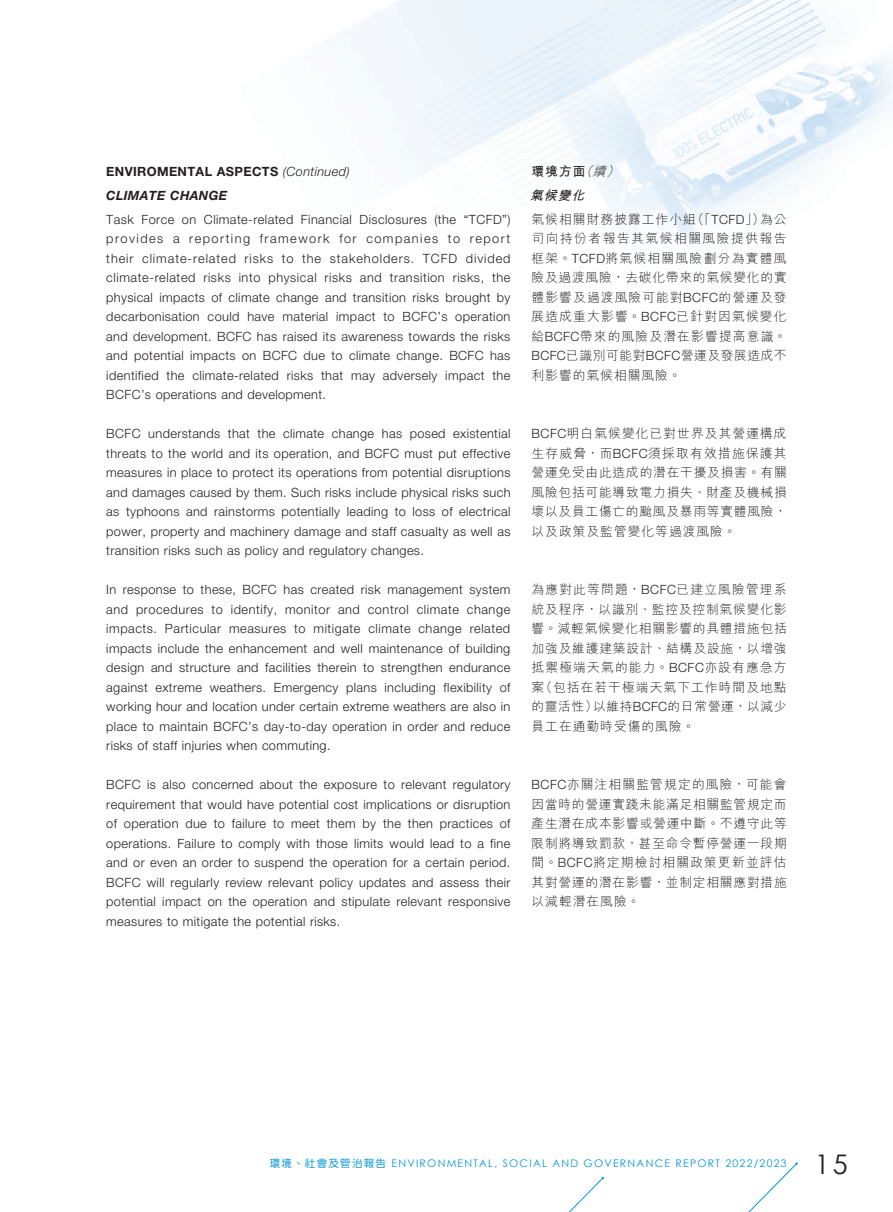
<style>
.page{position:relative;width:893px;height:1212px;background:#fff}
.page>*{position:absolute;margin:0;border:0;box-sizing:border-box;transform-origin:0 0}
.t1{font:27px "Century Gothic";color:#231f20}
.t2{font:300 12.75px/19.5px "Helvetica Neue LT Std";letter-spacing:.03em;color:#231f20;text-align:justify}
.t3{font:300 12.75px/19.5px "M Hei HK";letter-spacing:.08em;color:#231f20;text-align:justify}
.t4{font:700 12.75px/23.7px "Helvetica Neue LT Std";letter-spacing:.03em;color:#231f20}
.t5{font:10.5px "Century Gothic";letter-spacing:.12em;color:#0696d7}
.s1{font-weight:300;font-style:italic}
.s2{font-style:italic}
.s3{font-weight:700}
.s4{font-weight:700;font-style:italic}
.s5{font-family:"Helvetica Neue LT Std"}
.s6{font-family:"DF Yuan Std W5"}
</style>
<div class="page">
<img style="left:325px;top:0;width:568px;height:239px">
<svg style="left:748px;top:1162px;width:50px;height:50px"></svg>
<svg style="left:569px;top:1176px;width:35px;height:36px"></svg>
<p class="t4" style="left:106px;top:160px;width:245px">ENVIROMENTAL ASPECTS <span class="s1">(Continued)<br></span><span class="s2">CLIMATE CHANGE</span></p>
<p class="t2" style="left:106px;top:209px;width:406px">Task Force on Climate-related Financial Disclosures (the “TCFD”) provides a reporting framework for companies to report their climate-related risks to the stakeholders. TCFD divided climate-related risks into physical risks and transition risks, the physical impacts of climate change and transition risks brought by decarbonisation could have material impact to BCFC’s operation and development. BCFC has raised its awareness towards the risks and potential impacts on BCFC due to climate change. BCFC has identified the climate-related risks that may adversely impact the BCFC’s operations and development.</p>
<p class="t2" style="left:106px;top:424px;width:406px">BCFC understands that the climate change has posed existential threats to the world and its operation, and BCFC must put effective measures in place to protect its operations from potential disruptions and damages caused by them. Such risks include physical risks such as typhoons and rainstorms potentially leading to loss of electrical power, property and machinery damage and staff casualty as well as transition risks such as policy and regulatory changes.</p>
<p class="t2" style="left:106px;top:580px;width:406px">In response to these, BCFC has created risk management system and procedures to identify, monitor and control climate change impacts. Particular measures to mitigate climate change related impacts include the enhancement and well maintenance of building design and structure and facilities therein to strengthen endurance against extreme weathers. Emergency plans including flexibility of working hour and location under certain extreme weathers are also in place to maintain BCFC’s day-to-day operation in order and reduce risks of staff injuries when commuting.</p>
<p class="t2" style="left:106px;top:775px;width:406px">BCFC is also concerned about the exposure to relevant regulatory requirement that would have potential cost implications or disruption of operation due to failure to meet them by the then practices of operations. Failure to comply with those limits would lead to a fine and or even an order to suspend the operation for a certain period.<br>BCFC will regularly review relevant policy updates and assess their potential impact on the operation and stipulate relevant responsive measures to mitigate the potential risks.</p>
<p class="t3" style="left:530px;top:159px;width:258px;line-height:23.7px;text-align:left"><span class="s3">環境方面</span><span class="s2">（續）<br></span><span class="s4">氣候變化<br></span>氣候相關財務披露工作小組（「<span class="s5">TCFD</span>」）為公</p>
<p class="t3" style="left:532px;top:229px;width:257px">司向持份者報告其氣候相關風險提供報告框架。<span class="s5">TCFD</span>將氣候相關風險劃分為實體風險及過渡風險，去碳化帶來的氣候變化的實體影響及過渡風險可能對<span class="s5">BCFC</span>的營運及發展造成重大影響。<span class="s5">BCFC</span>已針對因氣候變化給<span class="s5">BCFC</span>帶來的風險及潛在影響提高意識。<span class="s5">BCFC</span>已識別可能對<span class="s5">BCFC</span>營運及發展造成不利影響的氣候相關風險。</p>
<p class="t3" style="left:532px;top:424px;width:257px"><span class="s5">BCFC</span>明白氣候變化已對世界及其營運構成生存威脅，而<span class="s5">BCFC</span>須採取有效措施保護其營運免受由此造成的潛在干擾及損害。有關風險包括可能導致電力損失、財產及機械損壞以及員工傷亡的颱風及暴雨等實體風險，以及政策及監管變化等過渡風險。</p>
<p class="t3" style="left:532px;top:579px;width:257px">為應對此等問題，<span class="s5">BCFC</span>已建立風險管理系統及程序，以識別、監控及控制氣候變化影響。減輕氣候變化相關影響的具體措施包括加強及維護建築設計、結構及設施，以增強抵禦極端天氣的能力。<span class="s5">BCFC</span>亦設有應急方案（包括在若干極端天氣下工作時間及地點的靈活性）以維持<span class="s5">BCFC</span>的日常營運，以減少員工在通勤時受傷的風險。</p>
<p class="t3" style="left:532px;top:774px;width:257px"><span class="s5">BCFC</span>亦關注相關監管規定的風險，可能會因當時的營運實踐未能滿足相關監管規定而產生潛在成本影響或營運中斷。不遵守此等限制將導致罰款，甚至命令暫停營運一段期間。<span class="s5">BCFC</span>將定期檢討相關政策更新並評估其對營運的潛在影響，並制定相關應對措施以減輕潛在風險。</p>
<p class="t5" style="left:270px;top:1156px;width:518px"><span class="s6">環境、社會及管治報告</span> ENVIRONMENTAL, SOCIAL AND GOVERNANCE REPORT 2022/2023</p>
<h1 class="t1" style="left:815px;top:1145px;width:35px">15</h1>
</div>
